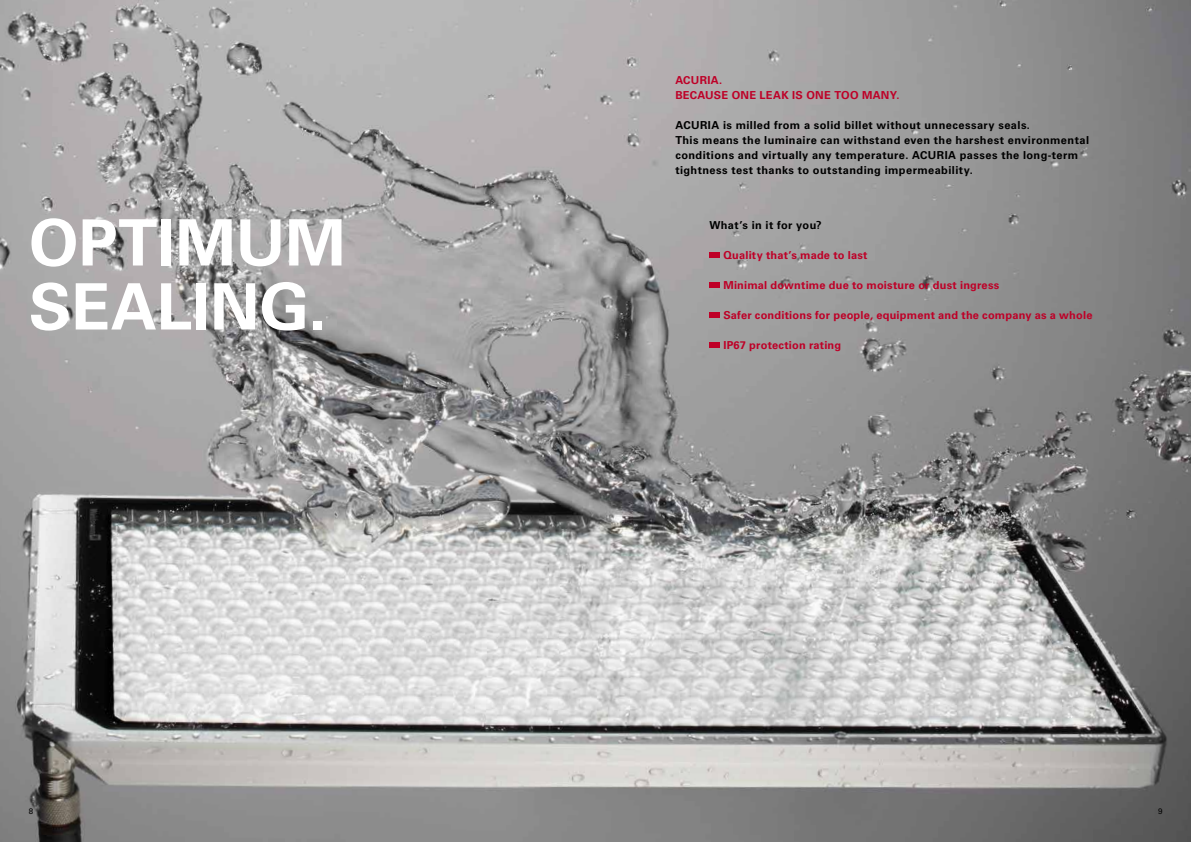
<style>
.page{position:relative;width:1191px;height:842px;background:#fff}
.page>*{position:absolute;margin:0;border:0;box-sizing:border-box;transform-origin:0 0}
.t1{font:700 64px/64px "Univers LT Pro 65";color:#fff}
.t2{font:700 11px/15px "Univers LT Pro 65";letter-spacing:.04em;color:#000}
.t3{font:700 11px/15px "Univers LT Pro 65";letter-spacing:.02em;color:#be0027}
.t4{font:8px "Univers LT Pro 55 Roman";color:#000}
</style>
<div class="page">
<img style="left:0;top:0;width:1191px;height:842px">
<div style="left:709px;top:252px;width:11px;height:6px;background:#be0027"></div>
<div style="left:709px;top:282px;width:11px;height:6px;background:#be0027"></div>
<div style="left:709px;top:312px;width:11px;height:6px;background:#be0027"></div>
<div style="left:709px;top:342px;width:11px;height:6px;background:#be0027"></div>
<p class="t3" style="left:675px;top:72px;width:226px">ACURIA.<br>BECAUSE ONE LEAK IS ONE TOO MANY.</p>
<p class="t2" style="left:675px;top:117px;width:415px">ACURIA is milled from a solid billet without unnecessary seals.<br>This means the luminaire can withstand even the harshest environmental conditions and virtually any temperature. ACURIA passes the long-term tightness test thanks to outstanding impermeability.</p>
<h1 class="t1" style="left:29px;top:211px;width:318px">OPTIMUM<br>SEALING.</h1>
<p class="t2" style="left:709px;top:217px;width:114px">What’s in it for you?</p>
<p class="t3" style="left:723px;top:247px;width:146px">Quality that’s made to last</p>
<p class="t3" style="left:723px;top:277px;width:277px">Minimal downtime due to moisture or dust ingress</p>
<p class="t3" style="left:723px;top:307px;width:370px">Safer conditions for people, equipment and the company as a whole</p>
<p class="t3" style="left:723px;top:337px;width:119px">IP67 protection rating</p>
<p class="t4" style="left:29px;top:806px;width:6px">8</p>
<p class="t4" style="left:1158px;top:806px;width:6px">9</p>
</div>
